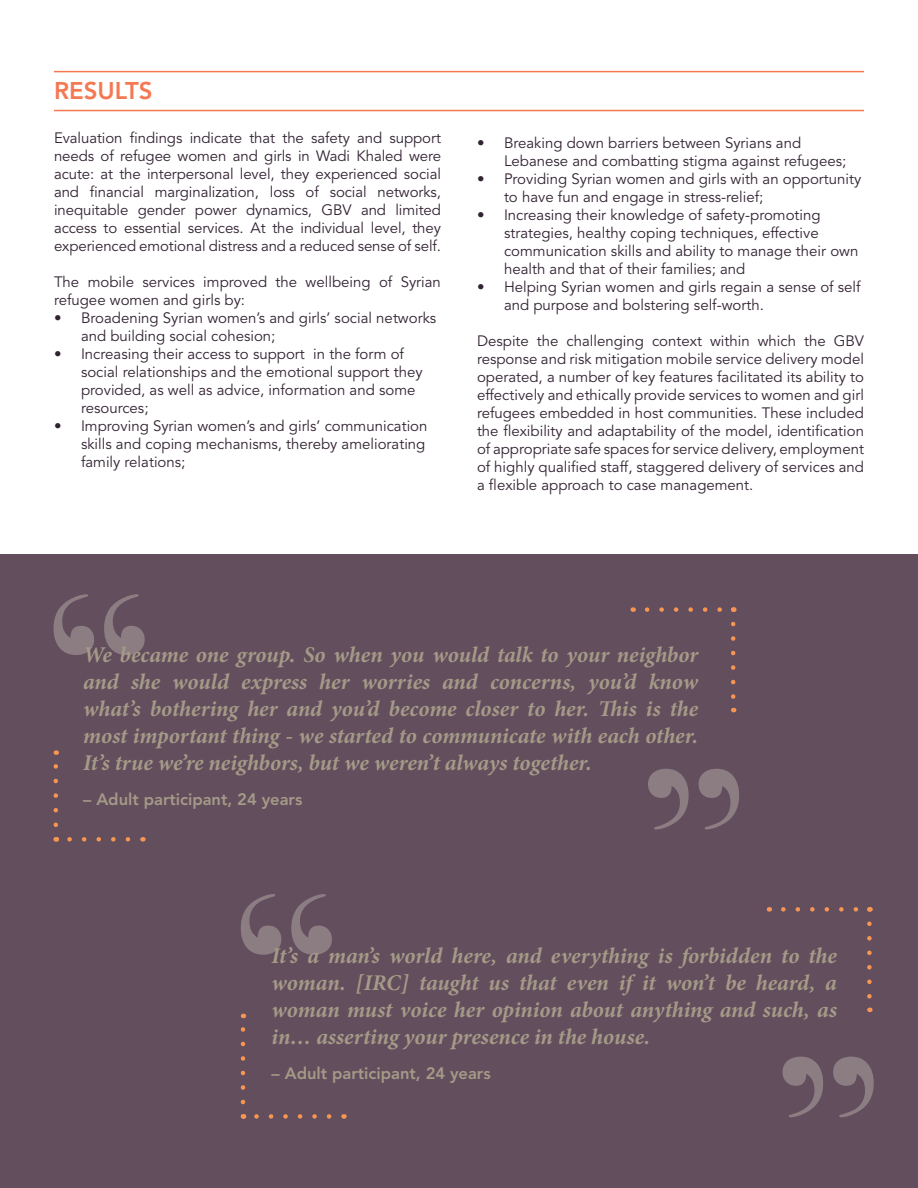
<style>
.page{position:relative;width:918px;height:1188px;background:#fff}
.page>*{position:absolute;margin:0;border:0;box-sizing:border-box;transform-origin:0 0}
.t1{font:800 24px "Avenir";color:#f47952}
.t2{font:italic 700 22.5px/27px "Minion Pro";letter-spacing:-.005em;color:#a49a87;text-align:justify}
.t3{font:800 16.5px "Avenir";color:#a49a87}
.t4{font:15px/18px "Avenir";color:#322332}
</style>
<div class="page">
<div style="left:0;top:555px;width:918px;height:633px;background:#634e5e"></div>
<hr style="left:54px;top:71px;width:810px;height:1px;background:#f47952">
<hr style="left:54px;top:110px;width:810px;height:1px;background:#f47952">
<svg style="left:647px;top:607px;width:75px;height:5px"></svg>
<svg style="left:731px;top:624px;width:4px;height:88px"></svg>
<svg style="left:67px;top:837px;width:61px;height:5px"></svg>
<svg style="left:54px;top:750px;width:4px;height:75px"></svg>
<svg style="left:783px;top:907px;width:76px;height:5px"></svg>
<svg style="left:867px;top:924px;width:5px;height:88px"></svg>
<svg style="left:254px;top:1114px;width:75px;height:5px"></svg>
<svg style="left:241px;top:1014px;width:4px;height:88px"></svg>
<svg style="left:54px;top:594px;width:91px;height:61px"></svg>
<svg style="left:648px;top:769px;width:91px;height:60px"></svg>
<svg style="left:241px;top:894px;width:91px;height:61px"></svg>
<svg style="left:783px;top:1057px;width:91px;height:60px"></svg>
<h1 class="t1" style="left:54px;top:77px;width:100px">RESULTS</h1>
<p class="t4" style="left:54px;top:129px;width:389px;text-align:justify">Evaluation findings indicate that the safety and support needs of refugee women and girls in Wadi Khaled were acute: at the interpersonal level, they experienced social and financial marginalization, loss of social networks, inequitable gender power dynamics, GBV and limited access to essential services. At the individual level, they experienced emotional distress and a reduced sense of self.</p>
<p class="t4" style="left:54px;top:273px;width:389px">The mobile services improved the wellbeing of Syrian refugee women and girls by:</p>
<p class="t4" style="left:81px;top:309px;width:357px;text-indent:-27px">• Broadening Syrian women’s and girls’ social networks and building social cohesion;</p>
<p class="t4" style="left:81px;top:345px;width:343px;text-indent:-27px">• Increasing their access to support in the form of social relationships and the emotional support they provided, as well as advice, information and some resources;</p>
<p class="t4" style="left:81px;top:417px;width:348px;text-indent:-27px">• Improving Syrian women’s and girls’ communication skills and coping mechanisms, thereby ameliorating family relations;</p>
<p class="t4" style="left:504px;top:134px;width:344px;text-indent:-27px">• Breaking down barriers between Syrians and<br>Lebanese and combatting stigma against refugees;</p>
<p class="t4" style="left:504px;top:170px;width:359px;text-indent:-27px">• Providing Syrian women and girls with an opportunity to have fun and engage in stress-relief;</p>
<p class="t4" style="left:504px;top:206px;width:356px;text-indent:-27px">• Increasing their knowledge of safety-promoting strategies, healthy coping techniques, effective communication skills and ability to manage their own health and that of their families; and</p>
<p class="t4" style="left:504px;top:278px;width:358px;text-indent:-27px">• Helping Syrian women and girls regain a sense of self and purpose and bolstering self-worth.</p>
<p class="t4" style="left:477px;top:332px;width:389px;text-align:justify">Despite the challenging context within which the GBV response and risk mitigation mobile service delivery model operated, a number of key features facilitated its ability to effectively and ethically provide services to women and girl refugees embedded in host communities. These included the flexibility and adaptability of the model, identification of appropriate safe spaces for service delivery, employment of highly qualified staff, staggered delivery of services and a flexible approach to case management.</p>
<p class="t2" style="left:83px;top:641px;width:616px">We became one group. So when you would talk to your neighbor and she would express her worries and concerns, you’d know what’s bothering her and you’d become closer to her. This is the most important thing - we started to communicate with each other.<br>It’s true we’re neighbors, but we weren’t always together.</p>
<p class="t3" style="left:83px;top:790px;width:221px">– Adult participant, 24 years</p>
<h2 class="t2" style="left:272px;top:942px;width:567px">It’s a man’s world here, and everything is forbidden to the woman. [IRC] taught us that even if it won’t be heard, a woman must voice her opinion about anything and such, as in… asserting your presence in the house.</h2>
<p class="t3" style="left:272px;top:1063px;width:221px">– Adult participant, 24 years</p>
</div>
